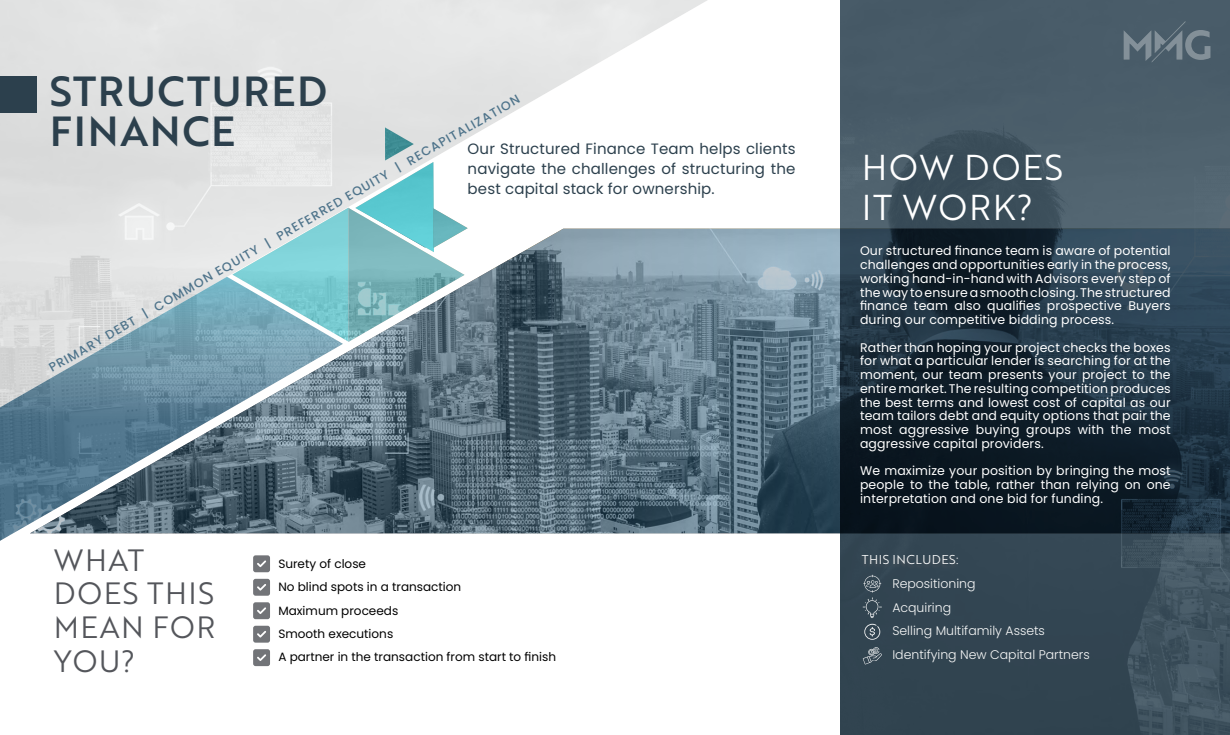
<style>
.page{position:relative;width:1230px;height:735px;background:#fff}
.page>*{position:absolute;margin:0;border:0;box-sizing:border-box;transform-origin:0 0}
.t1{font:41px "Brother 1816 Medium";letter-spacing:.04em;color:#2c404d}
.t2{font:35px/40px "Brother 1816 Book";letter-spacing:.05em;color:#fff}
.t3{font:30px/33.8px "Brother 1816 Book";letter-spacing:.05em;color:#54565b}
.Large_Paragraph{font:15px/20px "Poppins";letter-spacing:.01em;color:#2c404d;text-align:justify}
.Large_Paragraph-2{font:12.5px/13.8px "Poppins";letter-spacing:.01em;color:#fff;text-align:justify}
.Large_Paragraph-3{font:300 12.5px "Poppins";color:#f6f7f7}
.Large_Paragraph-4{font:500 12.5px "Poppins";color:#4f748b}
.t4{font:12.5px "Brother 1816 Book";letter-spacing:.04em;color:#f6f7f7}
.Small_Paragraph{font:12px "Poppins";color:#000}
</style>
<div class="page">
<img style="left:343px;top:229px;width:498px;height:304px">
<img style="left:841px;top:0;width:389px;height:735px">
<div style="left:859px;top:555px;width:102px;height:14px;background:#374753"></div>
<svg style="left:864px;top:624px;width:16px;height:16px"></svg>
<svg style="left:863px;top:575px;width:19px;height:43px"></svg>
<svg style="left:863px;top:647px;width:19px;height:17px"></svg>
<img style="left:0;top:407px;width:343px;height:134px">
<img style="left:0;top:0;width:708px;height:407px">
<svg style="left:232px;top:127px;width:236px;height:215px;background:#abcfd3"></svg>
<img style="left:433px;top:208px;width:35px;height:40px">
<svg style="left:253px;top:555px;width:17px;height:17px"></svg>
<svg style="left:253px;top:579px;width:17px;height:17px"></svg>
<svg style="left:253px;top:602px;width:17px;height:17px"></svg>
<svg style="left:253px;top:626px;width:17px;height:17px"></svg>
<svg style="left:253px;top:649px;width:17px;height:17px"></svg>
<div style="left:0;top:76px;width:37px;height:36px;background:#2c404d"></div>
<svg style="left:1124px;top:21px;width:86px;height:42px;background:#5b6c78"></svg>
<p class="t1" style="left:50px;top:60px;width:279px">STRUCTURED</p>
<p class="t1" style="left:50px;top:100px;width:187px">FINANCE</p>
<p class="Large_Paragraph-4" style="left:46px;top:362px;width:543px;rotate:-30deg">PRIMARY DEBT | COMMON EQUITY | PREFERRED EQUITY | RECAPITALIZATION</p>
<p class="Large_Paragraph" style="left:468px;top:139px;width:329px">Our Structured Finance Team helps clients navigate the challenges of structuring the best capital stack for ownership.</p>
<p class="t3" style="left:54px;top:542px;width:163px">WHAT<br>DOES THIS<br>MEAN FOR<br>YOU?</p>
<p class="Small_Paragraph" style="left:278px;top:557px;width:89px">Surety of close</p>
<p class="Small_Paragraph" style="left:278px;top:580px;width:184px">No blind spots in a transaction</p>
<p class="Small_Paragraph" style="left:278px;top:603px;width:121px">Maximum proceeds</p>
<p class="Small_Paragraph" style="left:278px;top:627px;width:116px">Smooth executions</p>
<p class="Small_Paragraph" style="left:278px;top:650px;width:279px">A partner in the transaction from start to finish</p>
<p class="t2" style="left:862px;top:146px;width:203px">HOW DOES<br>IT WORK?</p>
<p class="Large_Paragraph-2" style="left:860px;top:244px;width:312px">Our structured finance team is aware of potential challenges and opportunities early in the process, working hand-in-hand with Advisors every step of the way to ensure a smooth closing. The structured finance team also qualifies prospective Buyers during our competitive bidding process.</p>
<p class="Large_Paragraph-2" style="left:860px;top:340px;width:312px">Rather than hoping your project checks the boxes for what a particular lender is searching for at the moment, our team presents your project to the entire market. The resulting competition produces the best terms and lowest cost of capital as our team tailors debt and equity options that pair the most aggressive buying groups with the most aggressive capital providers.</p>
<p class="Large_Paragraph-2" style="left:860px;top:464px;width:312px">We maximize your position by bringing the most people to the table, rather than relying on one interpretation and one bid for funding.</p>
<p class="t4" style="left:862px;top:551px;width:98px">THIS INCLUDES:</p>
<p class="Large_Paragraph-3" style="left:892px;top:576px;width:85px">Repositioning</p>
<p class="Large_Paragraph-3" style="left:892px;top:600px;width:60px">Acquiring</p>
<p class="Large_Paragraph-3" style="left:892px;top:624px;width:154px">Selling Multifamily Assets</p>
<p class="Large_Paragraph-3" style="left:892px;top:647px;width:199px">Identifying New Capital Partners</p>
</div>
